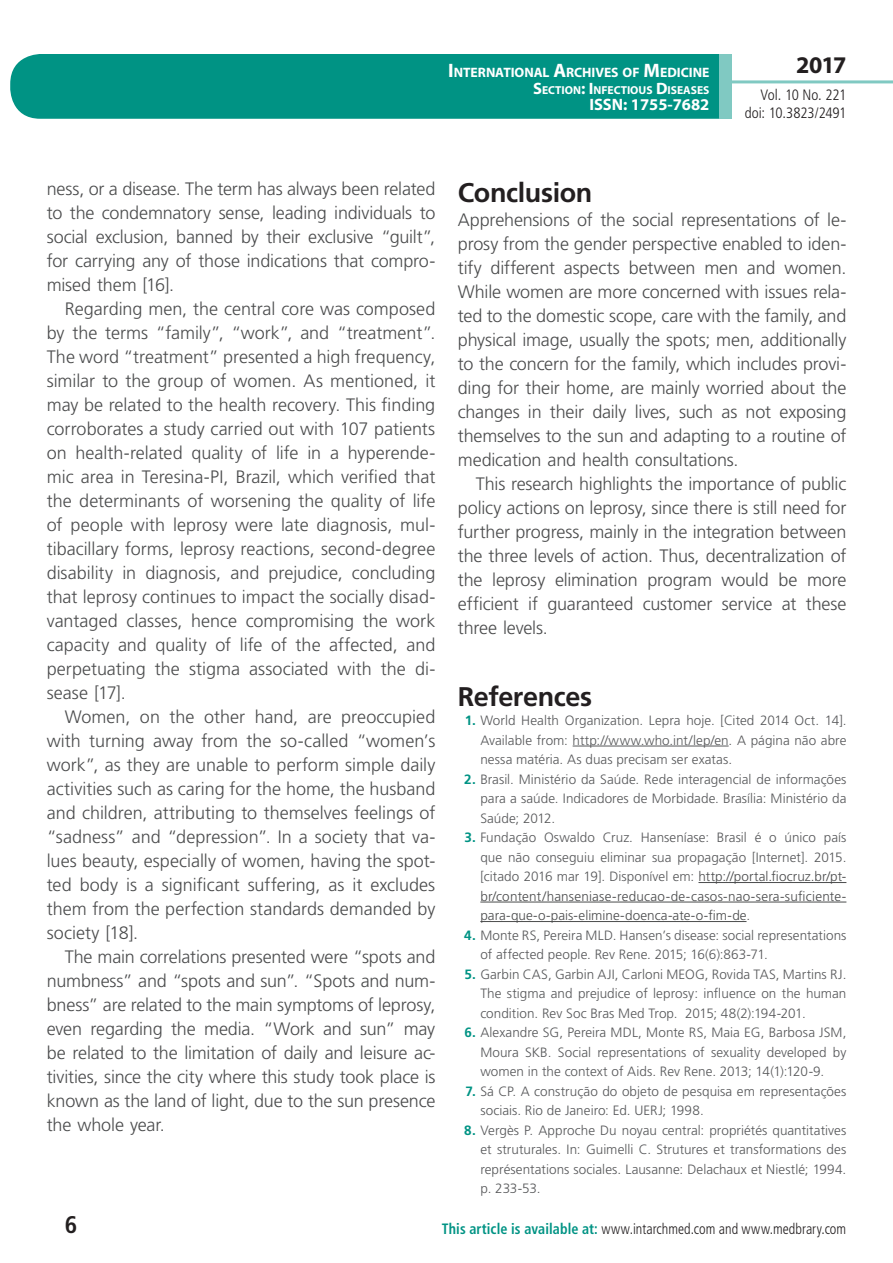
<style>
.page{position:relative;width:893px;height:1263px;background:#fff}
.page>*{position:absolute;margin:0;border:0;box-sizing:border-box;transform-origin:0 0}
.t1{font:700 27px "Frutiger LT Std";letter-spacing:-.015em;color:#231f20}
.t2{font:700 24px "Myriad Pro";color:#231f20}
.t3{font:700 condensed 24px "Frutiger LT Std";color:#231f20}
.t4{font:300 18px/24px "Frutiger LT Std";letter-spacing:-.01em;color:#4b4c4d;text-align:justify}
.t5{font:700 16.5px "Myriad Pro";color:#fff}
.t6{font:300 condensed 15px "Frutiger LT Std";color:#231f20;scale:.94 1}
.t7{font:300 condensed 15px/18px "Frutiger LT Std";color:#231f20;text-align:right}
.t8{font:700 13.65px "Myriad Pro";letter-spacing:-.005em;color:#fff}
.t9{font:300 13.5px/19.5px "Frutiger LT Std";letter-spacing:.005em;color:#57585a;text-align:justify}
.t10{font:700 11.55px "Myriad Pro";color:#fff}
.s1{font-size:19.5px}
.s2{font-size:16.5px}
.s3{font-weight:700;color:#009384}
.s4{color:#4b4c4d}
</style>
<div class="page">
<div style="left:10px;top:54px;width:775px;height:65px;background:#009384;border-radius:30px"></div>
<div style="left:732px;top:0;width:161px;height:157px;background:#fff"></div>
<hr style="left:730px;top:80px;width:163px;height:3px;background:#80c9c2">
<div style="left:719px;top:54px;width:13px;height:65px;background:#80c9c2"></div>
<hr style="left:573px;top:746px;width:156px;height:1px;background:#57585a">
<hr style="left:698px;top:882px;width:148px;height:1px;background:#4b4c4d">
<hr style="left:480px;top:902px;width:366px;height:1px;background:#4b4c4d">
<hr style="left:480px;top:921px;width:266px;height:1px;background:#4b4c4d">
<p class="t8" style="left:448px;top:64px;width:263px"><span class="s1">I</span>NTERNATIONAL <span class="s1">A</span>RCHIVES OF <span class="s1">M</span>EDICINE</p>
<p class="t10" style="left:533px;top:82px;width:178px"><span class="s2">S</span>ECTION<span class="s2">: I</span>NFECTIOUS <span class="s2">D</span>ISEASES</p>
<p class="t5" style="left:589px;top:94px;width:122px">ISSN: 1755-7682</p>
<h2 class="t2" style="left:796px;top:49px;width:52px">2017</h2>
<p class="t7" style="left:745px;top:86px;width:103px">Vol. 10 No. 221 doi: 10.3823/2491</p>
<p class="t4" style="left:47px;top:177px;width:390px">ness, or a disease. The term has always been related to the condemnatory sense, leading individuals to social exclusion, banned by their exclusive “guilt”, for carrying any of those indications that compro&shy;mised them [16].</p>
<p class="t4" style="left:47px;top:297px;width:390px;text-indent:18px">Regarding men, the central core was composed by the terms “family”, “work”, and “treatment”.<br>The word “treatment” presented a high frequency, similar to the group of women. As mentioned, it may be related to the health recovery. This finding corroborates a study carried out with 107 patients on health-related quality of life in a hyperende&shy;mic area in Teresina-PI, Brazil, which verified that the determinants of worsening the quality of life of people with leprosy were late diagnosis, mul&shy;tibacillary forms, leprosy reactions, second-degree disability in diagnosis, and prejudice, concluding that leprosy continues to impact the socially disad&shy;vantaged classes, hence compromising the work capacity and quality of life of the affected, and perpetuating the stigma associated with the di&shy;sease [17].</p>
<p class="t4" style="left:47px;top:705px;width:390px;text-indent:18px">Women, on the other hand, are preoccupied with turning away from the so-called “women’s work”, as they are unable to perform simple daily activities such as caring for the home, the husband and children, attributing to themselves feelings of “sadness” and “depression”. In a society that va&shy;lues beauty, especially of women, having the spot&shy;ted body is a significant suffering, as it excludes them from the perfection standards demanded by society [18].</p>
<p class="t4" style="left:47px;top:945px;width:390px;text-indent:18px">The main correlations presented were “spots and numbness” and “spots and sun”. “Spots and num&shy;bness” are related to the main symptoms of leprosy, even regarding the media. “Work and sun” may be related to the limitation of daily and leisure ac&shy;tivities, since the city where this study took place is known as the land of light, due to the sun presence the whole year.</p>
<h1 class="t1" style="left:458px;top:176px;width:136px">Conclusion</h1>
<p class="t4" style="left:458px;top:208px;width:390px">Apprehensions of the social representations of le&shy;prosy from the gender perspective enabled to iden&shy;tify different aspects between men and women.<br>While women are more concerned with issues rela&shy;ted to the domestic scope, care with the family, and physical image, usually the spots; men, additionally to the concern for the family, which includes provi&shy;ding for their home, are mainly worried about the changes in their daily lives, such as not exposing themselves to the sun and adapting to a routine of medication and health consultations.</p>
<p class="t4" style="left:458px;top:472px;width:390px;text-indent:18px">This research highlights the importance of public policy actions on leprosy, since there is still need for further progress, mainly in the integration between the three levels of action. Thus, decentralization of the leprosy elimination program would be more efficient if guaranteed customer service at these three levels.</p>
<h1 class="t1" style="left:458px;top:680px;width:136px">References</h1>
<p class="t9" style="left:480px;top:711px;width:368px;text-indent:-16px"><span class="s3">1.</span> World Health Organization. Lepra hoje. [Cited 2014 Oct. 14].<br>Available from: http://www.who.int/lep/en. A página não abre nessa matéria. As duas precisam ser exatas.</p>
<p class="t9" style="left:480px;top:769px;width:368px;text-indent:-16px"><span class="s3">2.</span> Brasil. Ministério da Saúde. Rede interagencial de informações para a saúde. Indicadores de Morbidade. Brasília: Ministério da Saúde; 2012.</p>
<p class="t9" style="left:480px;top:828px;width:368px;text-indent:-16px"><span class="s3">3.</span> Fundação Oswaldo Cruz. Hanseníase: Brasil é o único país que não conseguiu eliminar sua propagação [Internet]. 2015. [citado 2016 mar 19]. Disponível em: <span class="s4">http://portal.fiocruz.br/pt&shy;br/content/hanseniase-reducao-de-casos-nao-sera-suficiente&shy;para-que-o-pais-elimine-doenca-ate-o-fim-de</span>.</p>
<p class="t9" style="left:480px;top:925px;width:368px;text-indent:-16px"><span class="s3">4.</span> Monte RS, Pereira MLD. Hansen’s disease: social representations of affected people. Rev Rene. 2015; 16(6):863-71.</p>
<p class="t9" style="left:480px;top:964px;width:368px;text-indent:-16px"><span class="s3">5.</span> Garbin CAS, Garbin AJI, Carloni MEOG, Rovida TAS, Martins RJ.<br>The stigma and prejudice of leprosy: influence on the human condition. Rev Soc Bras Med Trop. 2015; 48(2):194-201.</p>
<p class="t9" style="left:480px;top:1023px;width:368px;text-indent:-16px"><span class="s3">6.</span> Alexandre SG, Pereira MDL, Monte RS, Maia EG, Barbosa JSM, Moura SKB. Social representations of sexuality developed by women in the context of Aids. Rev Rene. 2013; 14(1):120-9.</p>
<p class="t9" style="left:480px;top:1081px;width:368px;text-indent:-15px"><span class="s3">7.</span> Sá CP. A construção do objeto de pesquisa em representações sociais. Rio de Janeiro: Ed. UERJ; 1998.</p>
<p class="t9" style="left:480px;top:1120px;width:368px;text-indent:-16px"><span class="s3">8.</span> Vergès P. Approche Du noyau central: propriétés quantitatives et struturales. In: Guimelli C. Strutures et transformations des représentations sociales. Lausanne: Delachaux et Niestlé; 1994. p. 233-53.</p>
<h2 class="t3" style="left:65px;top:1210px;width:14px">6</h2>
<p class="t6" style="left:442px;top:1220px;width:432px"><span class="s3">This article is available at:</span> www.intarchmed.com and www.medbrary.com</p>
</div>
